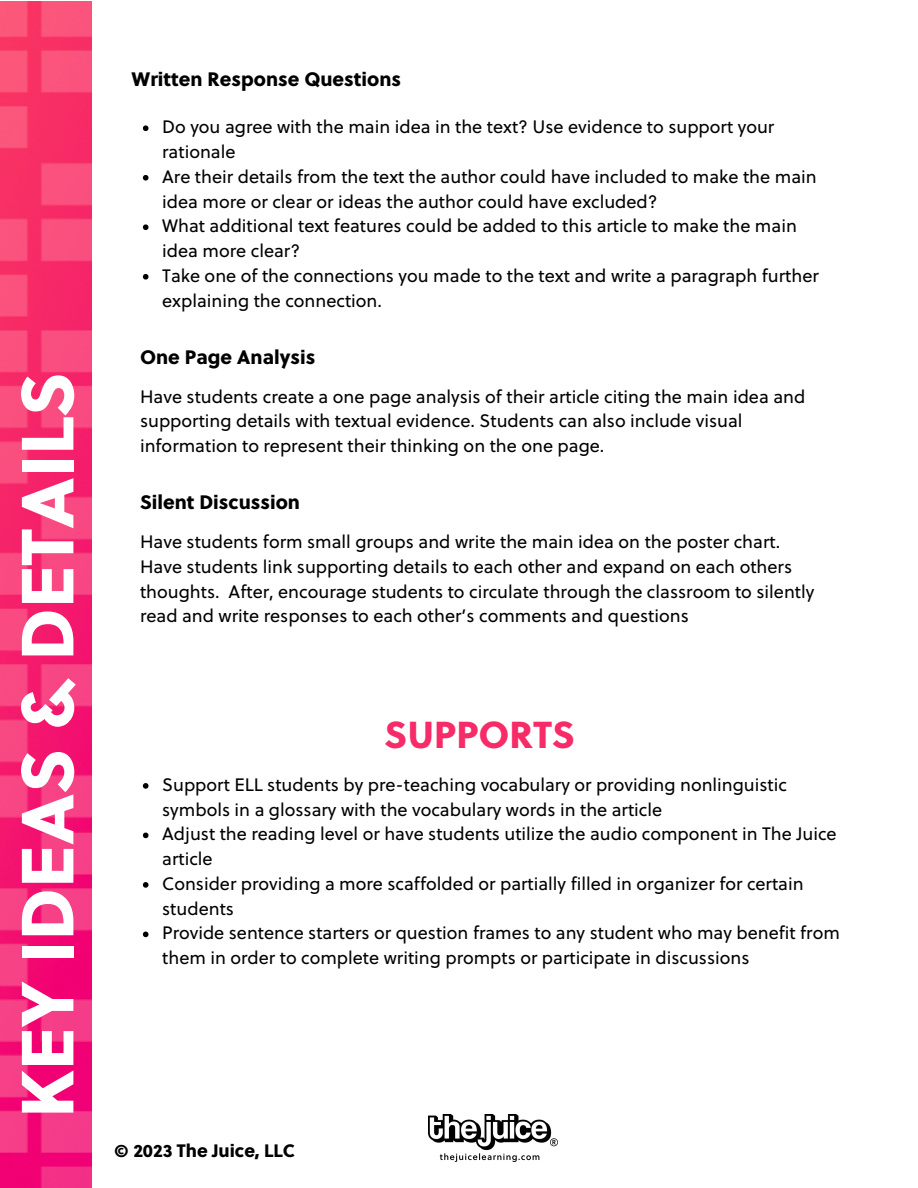
<style>
.page{position:relative;width:918px;height:1188px;background:#fff}
.page>*{position:absolute;margin:0;border:0;box-sizing:border-box;transform-origin:0 0}
.t1{font:73.65px "Soleil Xb";color:#fff}
.t2{font:37.5px "Soleil Xb";color:#f62b67}
.t3{font:19.5px "Soleil Xb";color:#000}
.t4{font:18px/24.8px "Soleil";color:#000}
.t5{font:18px "Soleil Xb";color:#000}
</style>
<div class="page">
<img style="left:0;top:1px;width:92px;height:1187px">
<svg style="left:143px;top:783px;width:6px;height:6px"></svg>
<svg style="left:143px;top:833px;width:6px;height:5px"></svg>
<svg style="left:143px;top:882px;width:6px;height:6px"></svg>
<svg style="left:143px;top:932px;width:6px;height:5px"></svg>
<img style="left:428px;top:1114px;width:130px;height:48px">
<svg style="left:143px;top:125px;width:6px;height:6px"></svg>
<svg style="left:143px;top:175px;width:6px;height:6px"></svg>
<svg style="left:143px;top:224px;width:6px;height:6px"></svg>
<svg style="left:143px;top:274px;width:6px;height:6px"></svg>
<p class="t1" style="left:-3px;top:1118px;width:747px;rotate:-90deg">KEY IDEAS &amp; DETAILS</p>
<p class="t3" style="left:132px;top:66px;width:271px">Written Response Questions</p>
<p class="t4" style="left:162px;top:115px;width:614px">Do you agree with the main idea in the text? Use evidence to support your rationale</p>
<p class="t4" style="left:162px;top:164px;width:656px">Are their details from the text the author could have included to make the main idea more or clear or ideas the author could have excluded?</p>
<p class="t4" style="left:162px;top:214px;width:636px">What additional text features could be added to this article to make the main idea more clear?</p>
<p class="t4" style="left:162px;top:263px;width:658px">Take one of the connections you made to the text and write a paragraph further explaining the connection.</p>
<p class="t3" style="left:140px;top:343px;width:177px">One Page Analysis</p>
<p class="t4" style="left:140px;top:384px;width:667px">Have students create a one page analysis of their article citing the main idea and supporting details with textual evidence. Students can also include visual information to represent their thinking on the one page.</p>
<p class="t3" style="left:140px;top:489px;width:161px">Silent Discussion</p>
<p class="t4" style="left:140px;top:529px;width:676px">Have students form small groups and write the main idea on the poster chart.<br>Have students link supporting details to each other and expand on each others thoughts. After, encourage students to circulate through the classroom to silently read and write responses to each other’s comments and questions</p>
<p class="t2" style="left:385px;top:709px;width:192px">SUPPORTS</p>
<p class="t4" style="left:162px;top:772px;width:626px">Support ELL students by pre-teaching vocabulary or providing nonlinguistic symbols in a glossary with the vocabulary words in the article</p>
<p class="t4" style="left:162px;top:822px;width:676px">Adjust the reading level or have students utilize the audio component in The Juice article</p>
<p class="t4" style="left:162px;top:871px;width:643px">Consider providing a more scaffolded or partially filled in organizer for certain students</p>
<p class="t4" style="left:162px;top:921px;width:679px">Provide sentence starters or question frames to any student who may benefit from them in order to complete writing prompts or participate in discussions</p>
<p class="t5" style="left:114px;top:1138px;width:182px">© 2023 The Juice, LLC</p>
</div>
